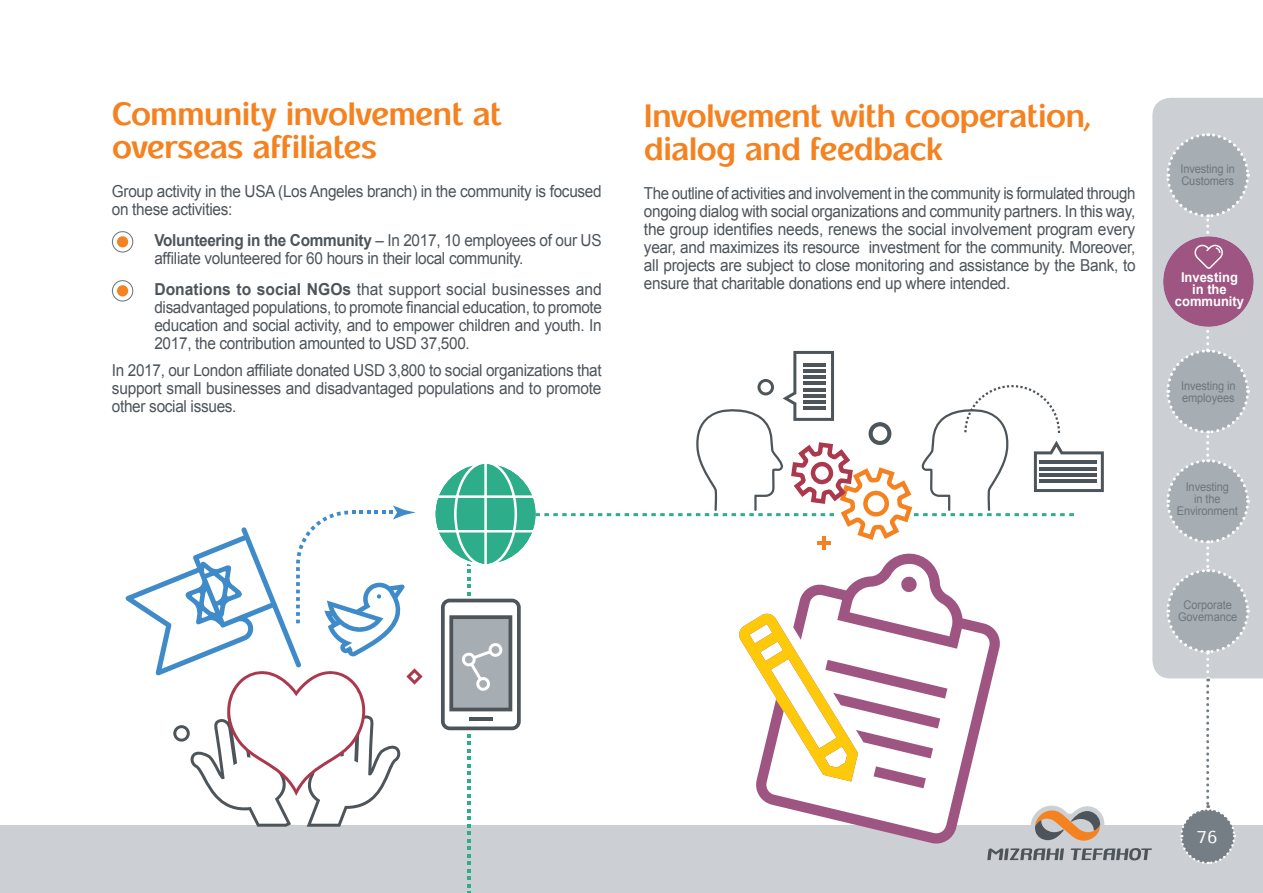
<style>
.page{position:relative;width:1263px;height:893px;background:#fff}
.page>*{position:absolute;margin:0;border:0;box-sizing:border-box;transform-origin:0 0}
.t1{font:700 33px/33px "Fb Typograph Eng";letter-spacing:-.035em;color:#f58220}
.t2{font:25.5px "Fb Joker";color:#fff}
.t3{font:16.5px/18px "Arial";letter-spacing:-.02em;color:#4d545a;text-align:justify;scale:.91 1}
.t4{font:16.5px/18px "Arial";letter-spacing:-.02em;color:#4d545a;scale:.93 1}
.t5{font:16.5px/18px "Arial";letter-spacing:-.02em;color:#4d545a;text-align:justify;scale:.95 1}
.t6{font:700 13.5px/12px "Arial";color:#fff;text-align:center;scale:.96 1}
.t7{font:12px/12px "Arial";letter-spacing:-.01em;color:#6e777c;scale:.92 1}
.s1{font-weight:700}
</style>
<div class="page">
<div style="left:0;top:826px;width:1263px;height:67px;background:#ccd0d4"></div>
<div style="left:112px;top:231px;width:21px;height:22px;border:1px solid #6e777c;border-radius:50%"></div>
<div style="left:117px;top:236px;width:11px;height:11px;background:#f58220;border-radius:50%"></div>
<div style="left:112px;top:280px;width:21px;height:22px;border:1px solid #6e777c;border-radius:50%"></div>
<div style="left:117px;top:285px;width:11px;height:11px;background:#f58220;border-radius:50%"></div>
<div style="left:1152px;top:98px;width:111px;height:580px;background:#ccd0d4"></div>
<div style="left:1150px;top:225px;width:113px;height:103px;background:#000;opacity:.36"></div>
<svg style="left:1165px;top:132px;width:86px;height:732px"></svg>
<svg style="left:126px;top:506px;width:297px;height:321px"></svg>
<svg style="left:431px;top:351px;width:721px;height:542px"></svg>
<h4 class="t1" style="left:112px;top:96px;width:392px">Community involvement at overseas affiliates</h4>
<p class="t4" style="left:112px;top:183px;width:528px">Group activity in the USA (Los Angeles branch) in the community is focused on these activities:</p>
<p class="t4" style="left:154px;top:232px;width:482px"><span class="s1">Volunteering in the Community</span> – In 2017, 10 employees of our US affiliate volunteered for 60 hours in their local community.</p>
<p class="t5" style="left:154px;top:281px;width:473px"><span class="s1">Donations to social NGOs</span> that support social businesses and disadvantaged populations, to promote financial education, to promote education and social activity, and to empower children and youth. In 2017, the contribution amounted to USD 37,500.</p>
<p class="t4" style="left:112px;top:361px;width:528px;text-align:justify">In 2017, our London affiliate donated USD 3,800 to social organizations that support small businesses and disadvantaged populations and to promote other social issues.</p>
<h4 class="t1" style="left:644px;top:98px;width:449px">Involvement with cooperation, dialog and feedback</h4>
<p class="t3" style="left:644px;top:184px;width:542px">The outline of activities and involvement in the community is formulated through ongoing dialog with social organizations and community partners. In this way, the group identifies needs, renews the social involvement program every year, and maximizes its resource investment for the community. Moreover, all projects are subject to close monitoring and assistance by the Bank, to ensure that charitable donations end up where intended.</p>
<p class="t7" style="left:1180px;top:163px;width:61px">Investing in<br>Customers</p>
<p class="t6" style="left:1175px;top:271px;width:74px">I_vist8_g<br>8_ t7i<br>25mmu_8ty</p>
<p class="t7" style="left:1181px;top:380px;width:61px">Investing in employees</p>
<p class="t7" style="left:1177px;top:481px;width:68px;text-align:center">Investing<br>in the<br>Environment</p>
<p class="t7" style="left:1178px;top:599px;width:66px;text-align:center">Corporate<br>Governance</p>
<h2 class="t2" style="left:1197px;top:822px;width:22px">76</h2>
</div>
